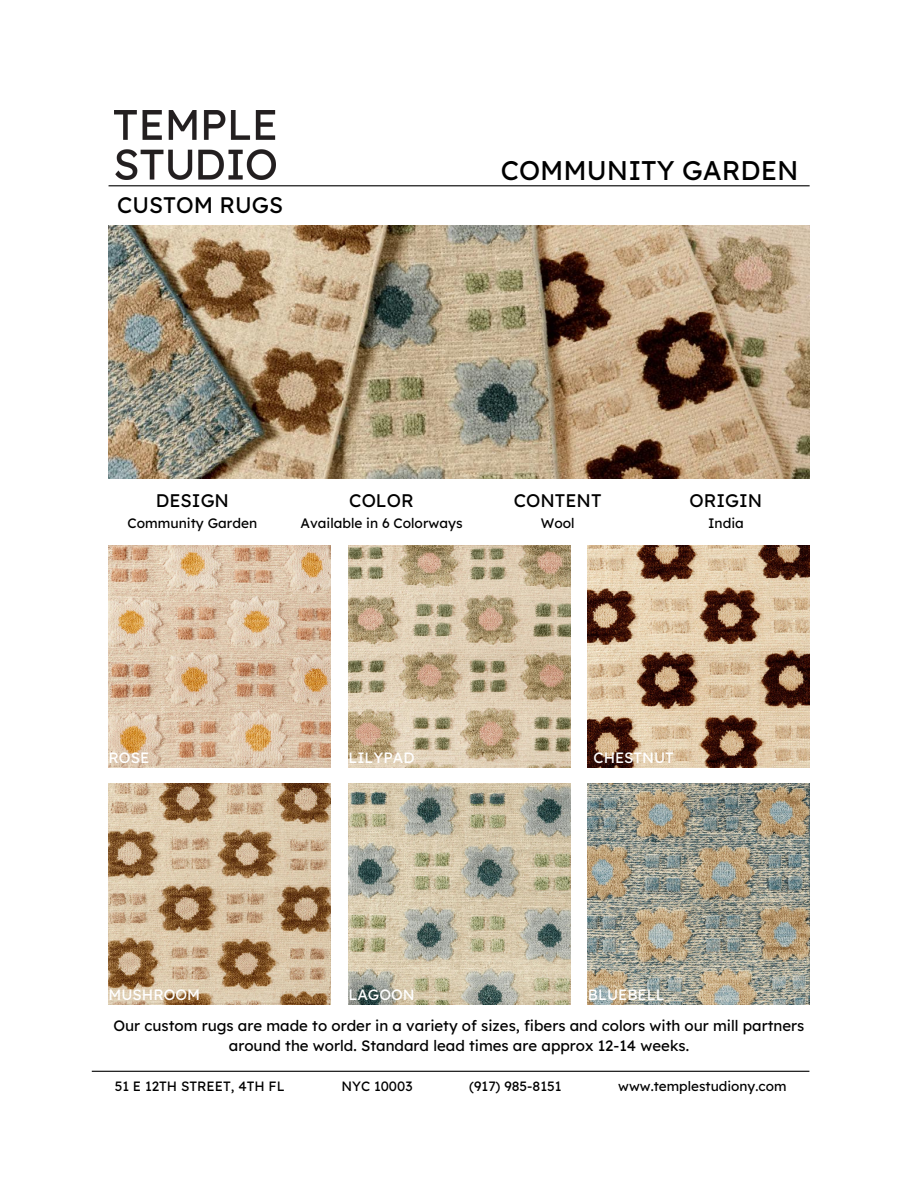
<style>
.page{position:relative;width:918px;height:1188px;background:#fff}
.page>*{position:absolute;margin:0;border:0;box-sizing:border-box;transform-origin:0 0}
.t1{font:27px "Lexend Deca";color:#000}
.t2{font:22.5px "Lexend Deca";color:#000}
.t3{font:18.3px "Lexend Deca";color:#000}
.t4{font:15px/20.2px "Lexend Deca";color:#000;text-align:center}
.t5{font:15px "Lexend Deca";color:#fff}
.t6{font:13.65px "Lexend Deca";color:#000}
.t7{font:13.5px "Lexend Deca";color:#000}
</style>
<div class="page">
<img style="left:114px;top:110px;width:161px;height:70px">
<img style="left:109px;top:546px;width:221px;height:221px">
<img style="left:109px;top:783px;width:221px;height:222px">
<img style="left:348px;top:546px;width:222px;height:221px">
<img style="left:348px;top:783px;width:222px;height:222px">
<img style="left:588px;top:546px;width:222px;height:221px">
<img style="left:588px;top:783px;width:222px;height:222px">
<img style="left:109px;top:226px;width:701px;height:253px">
<hr style="left:109px;top:185px;width:701px;height:1px;background:#000">
<hr style="left:92px;top:1071px;width:717px;height:1px;background:#000">
<h2 class="t2" style="left:117px;top:191px;width:167px">CUSTOM RUGS</h2>
<h1 class="t1" style="left:501px;top:153px;width:299px">COMMUNITY GARDEN</h1>
<p class="t3" style="left:156px;top:489px;width:75px">DESIGN</p>
<p class="t6" style="left:128px;top:515px;width:131px">Community Garden</p>
<p class="t3" style="left:349px;top:489px;width:66px">COLOR</p>
<p class="t6" style="left:300px;top:515px;width:164px">Available in 6 Colorways</p>
<p class="t3" style="left:514px;top:489px;width:89px">CONTENT</p>
<p class="t6" style="left:541px;top:515px;width:35px">Wool</p>
<p class="t3" style="left:690px;top:489px;width:74px">ORIGIN</p>
<p class="t6" style="left:708px;top:515px;width:37px">India</p>
<p class="t5" style="left:109px;top:748px;width:42px">ROSE</p>
<p class="t5" style="left:348px;top:748px;width:68px">LILYPAD</p>
<p class="t5" style="left:593px;top:748px;width:82px">CHESTNUT</p>
<p class="t5" style="left:109px;top:985px;width:93px">MUSHROOM</p>
<p class="t5" style="left:348px;top:985px;width:68px">LAGOON</p>
<p class="t5" style="left:588px;top:985px;width:78px">BLUEBELL</p>
<p class="t4" style="left:113px;top:1015px;width:693px">Our custom rugs are made to order in a variety of sizes, fibers and colors with our mill partners around the world. Standard lead times are approx 12-14 weeks.</p>
<p class="t7" style="left:115px;top:1077px;width:171px">51 E 12TH STREET, 4TH FL</p>
<p class="t7" style="left:341px;top:1077px;width:73px">NYC 10003</p>
<p class="t7" style="left:469px;top:1077px;width:94px">(917) 985-8151</p>
<p class="t7" style="left:618px;top:1077px;width:170px">www.templestudiony.com</p>
</div>
